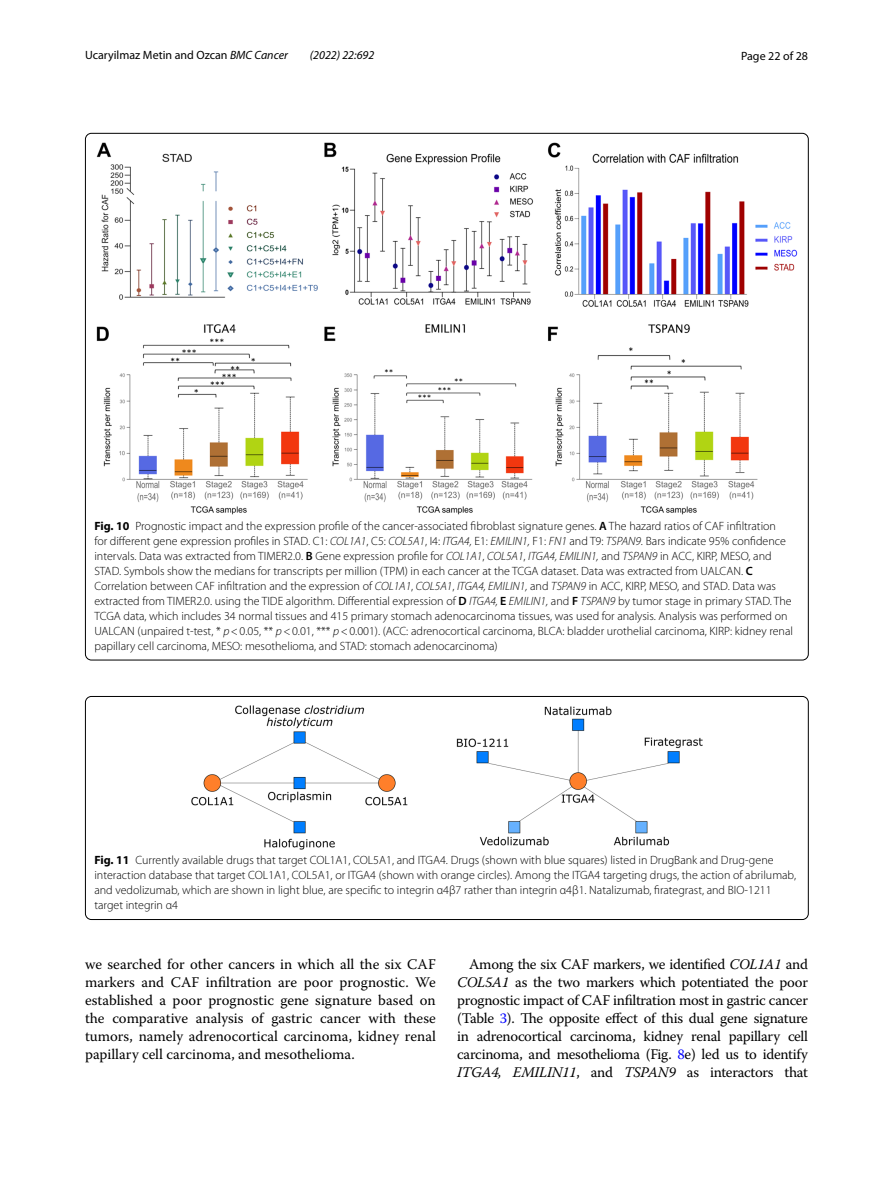
<style>
.page{position:relative;width:893px;height:1187px;background:#fff}
.page>*{position:absolute;margin:0;border:0;box-sizing:border-box;transform-origin:0 0}
.t1{font:14.7px/18px "Warnock Pro";letter-spacing:-.005em;color:#000;text-align:justify}
.t2{font:300 12px/15px "Myriad Pro";color:#000}
.t3{font:12px "Myriad Pro";color:#000}
.t4{font:italic 12px "Myriad Pro";color:#000}
.s1{font-style:italic}
.s2{font-weight:700}
.s3{font-weight:600}
.s4{color:#00f}
</style>
<div class="page">
<img style="left:97px;top:142px;width:700px;height:372px">
<img style="left:192px;top:705px;width:510px;height:144px">
<div style="left:85px;top:696px;width:723px;height:223px;border:1px solid #000;border-radius:6px"></div>
<p class="t3" style="left:85px;top:48px;width:204px">Ucaryilmaz Metin and Ozcan <span class="s1">BMC Cancer</span></p>
<p class="t4" style="left:310px;top:48px;width:66px">(2022) 22:692</p>
<p class="t3" style="left:741px;top:48px;width:68px">Page 22 of 28</p>
<p class="t2" style="left:94px;top:518px;width:700px"><span class="s2">Fig. 10</span> Prognostic impact and the expression profile of the cancer-associated fibroblast signature genes. <span class="s3">A</span> The hazard ratios of CAF infiltration<br>for different gene expression profiles in STAD. C1: <span class="s1">COL1A1</span>, C5: <span class="s1">COL5A1</span>, I4: <span class="s1">ITGA4,</span> E1: <span class="s1">EMILIN1,</span> F1: <span class="s1">FN1</span> and T9: <span class="s1">TSPAN9.</span> Bars indicate 95% confidence intervals. Data was extracted from TIMER2.0. <span class="s3">B</span> Gene expression profile for <span class="s1">COL1A1</span>, <span class="s1">COL5A1</span>, <span class="s1">ITGA4, EMILIN1,</span> and <span class="s1">TSPAN9</span> in ACC, KIRP, MESO, and STAD. Symbols show the medians for transcripts per million (TPM) in each cancer at the TCGA dataset. Data was extracted from UALCAN. <span class="s3">C </span>Correlation between CAF infiltration and the expression of <span class="s1">COL1A1</span>, <span class="s1">COL5A1</span>, <span class="s1">ITGA4, EMILIN1,</span> and <span class="s1">TSPAN9</span> in ACC, KIRP, MESO, and STAD. Data was extracted from TIMER2.0. using the TIDE algorithm. Differential expression of <span class="s3">D</span> <span class="s1">ITGA4,</span> <span class="s3">E</span> <span class="s1">EMILIN1,</span> and <span class="s3">F</span> <span class="s1">TSPAN9</span> by tumor stage in primary STAD. The TCGA data, which includes 34 normal tissues and 415 primary stomach adenocarcinoma tissues, was used for analysis. Analysis was performed on UALCAN (unpaired t-test, * <span class="s1">p</span>&lt;0.05, ** <span class="s1">p</span>&lt;0.01, *** <span class="s1">p</span>&lt;0.001). (ACC: adrenocortical carcinoma, BLCA: bladder urothelial carcinoma, KIRP: kidney renal papillary cell carcinoma, MESO: mesothelioma, and STAD: stomach adenocarcinoma)</p>
<p class="t2" style="left:94px;top:853px;width:703px"><span class="s2">Fig. 11</span> Currently available drugs that target COL1A1, COL5A1, and ITGA4. Drugs (shown with blue squares) listed in DrugBank and Drug-gene interaction database that target COL1A1, COL5A1, or ITGA4 (shown with orange circles). Among the ITGA4 targeting drugs, the action of abrilumab, and vedolizumab, which are shown in light blue, are specific to integrin α4β7 rather than integrin α4β1. Natalizumab, firategrast, and BIO-1211 target integrin α4</p>
<p class="t1" style="left:85px;top:954px;width:352px">we searched for other cancers in which all the six CAF markers and CAF infiltration are poor prognostic. We established a poor prognostic gene signature based on the comparative analysis of gastric cancer with these tumors, namely adrenocortical carcinoma, kidney renal papillary cell carcinoma, and mesothelioma.</p>
<p class="t1" style="left:457px;top:954px;width:352px;text-indent:12px">Among the six CAF markers, we identified <span class="s1">COL1A1</span> and <span class="s1">COL5A1</span> as the two markers which potentiated the poor prognostic impact of CAF infiltration most in gastric cancer (Table <span class="s4">3</span>). The opposite effect of this dual gene signature in adrenocortical carcinoma, kidney renal papillary cell carcinoma, and mesothelioma (Fig. <span class="s4">8</span>e) led us to identify <span class="s1">ITGA4, EMILIN11</span>, and <span class="s1">TSPAN9</span> as interactors that</p>
</div>
